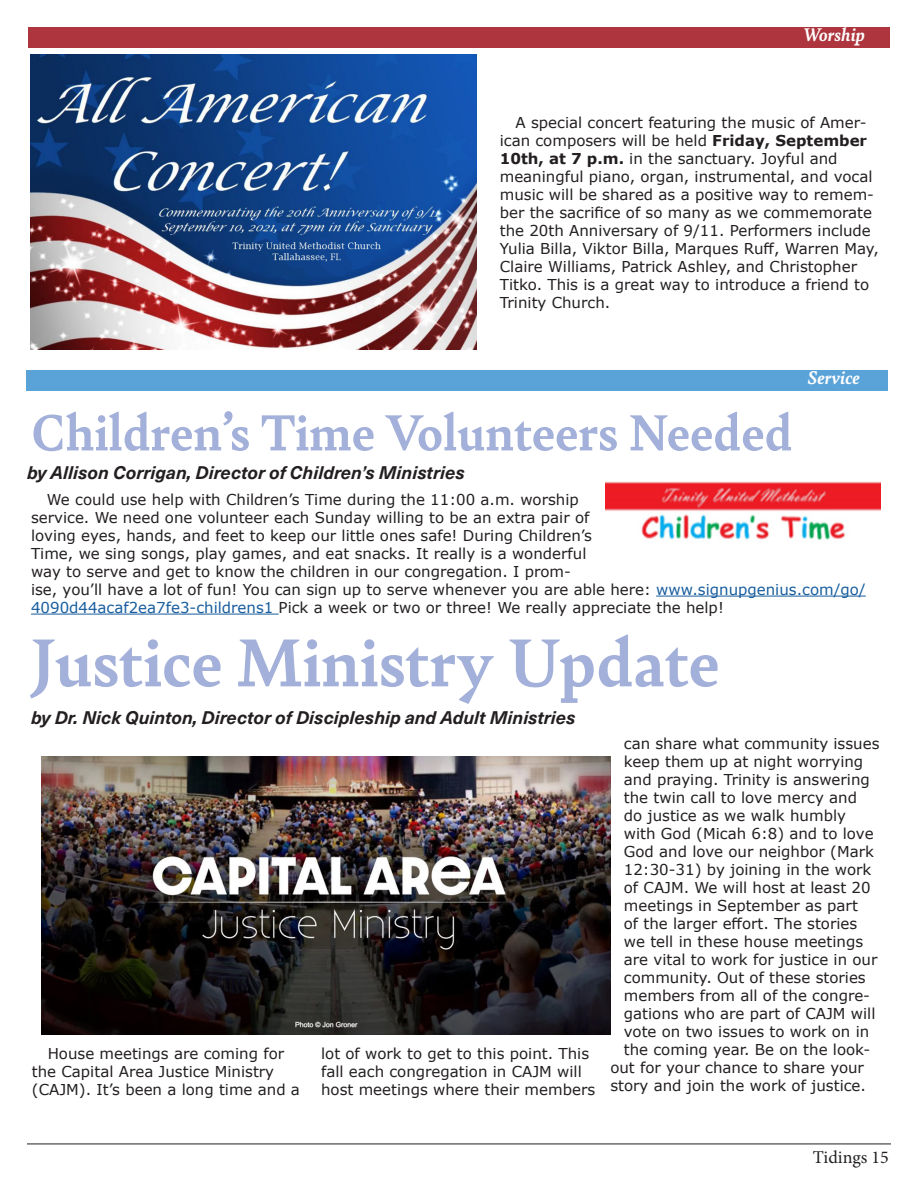
<style>
.page{position:relative;width:918px;height:1188px;background:#fff}
.page>*{position:absolute;margin:0;border:0;box-sizing:border-box;transform-origin:0 0}
.Article_Heading{font:700 72px "Bely";color:#a3b0d9}
.Article_Heading-2{font:700 54px "Bely";color:#a3b0d9}
.Section_Headings{font:italic 700 19.5px "Bely";color:#fff}
.Paragraph_Style_1{font:italic 700 18px "Neue Haas Unica W1 G";color:#231f20}
.t1{font:18px "Minion Pro";color:#231f20}
.t2{font:15px/18px "Verdana";color:#231f20}
.s1{font-weight:700}
.s2{color:#175d9e}
</style>
<div class="page">
<hr style="left:27px;top:1144px;width:864px;height:1px;background:#231f20">
<img style="left:30px;top:54px;width:447px;height:296px">
<img style="left:42px;top:756px;width:568px;height:278px">
<hr style="left:656px;top:596px;width:210px;height:1px;background:#175d9e">
<hr style="left:31px;top:614px;width:248px;height:1px;background:#175d9e">
<img style="left:605px;top:481px;width:275px;height:59px">
<div style="left:27px;top:370px;width:861px;height:21px;background:#59a3d9"></div>
<div style="left:28px;top:27px;width:862px;height:21px;background:#ae353d"></div>
<h3 class="Section_Headings" style="left:803px;top:21px;width:64px">Worship</h3>
<p class="t2" style="left:500px;top:113px;width:381px;text-indent:16px">A special concert featuring the music of Amer&shy;ican composers will be held <span class="s1">Friday, September 10th, at 7 p.m.</span> in the sanctuary. Joyful and meaningful piano, organ, instrumental, and vocal music will be shared as a positive way to remem&shy;ber the sacrifice of so many as we commemorate the 20th Anniversary of 9/11. Performers include Yulia Billa, Viktor Billa, Marques Ruff, Warren May, Claire Williams, Patrick Ashley, and Christopher Titko. This is a great way to introduce a friend to Trinity Church.</p>
<p class="Article_Heading-2" style="left:31px;top:394px;width:763px">Children’s Time Volunteers Needed</p>
<p class="Paragraph_Style_1" style="left:27px;top:459px;width:439px">by Allison Corrigan, Director of Children’s Ministries</p>
<p class="Section_Headings" style="left:808px;top:364px;width:54px">Service</p>
<p class="t2" style="left:31px;top:490px;width:836px;text-indent:16px">We could use help with Children’s Time during the 11:00 a.m. worship<br>service. We need one volunteer each Sunday willing to be an extra pair of<br>loving eyes, hands, and feet to keep our little ones safe! During Children’s<br>Time, we sing songs, play games, and eat snacks. It really is a wonderful<br>way to serve and get to know the children in our congregation. I prom-<br>ise, you’ll have a lot of fun! You can sign up to serve whenever you are able here: <span class="s2">www.signupgenius.com/go/ 4090d44acaf2ea7fe3-childrens1</span> Pick a week or two or three! We really appreciate the help!</p>
<p class="Article_Heading" style="left:30px;top:611px;width:691px">Justice Ministry Update</p>
<p class="Paragraph_Style_1" style="left:31px;top:704px;width:546px">by Dr. Nick Quinton, Director of Discipleship and Adult Ministries</p>
<p class="t2" style="left:32px;top:1045px;width:270px;text-indent:16px">House meetings are coming for the Capital Area Justice Ministry (CAJM). It’s been a long time and a</p>
<p class="t2" style="left:321px;top:1045px;width:276px">lot of work to get to this point. This fall each congregation in CAJM will host meetings where their members</p>
<p class="t2" style="left:624px;top:734px;width:257px">can share what community issues</p>
<p class="t2" style="left:624px;top:752px;width:241px">keep them up at night worrying</p>
<p class="t2" style="left:624px;top:770px;width:248px">and praying. Trinity is answering</p>
<p class="t2" style="left:624px;top:788px;width:235px">the twin call to love mercy and</p>
<p class="t2" style="left:624px;top:806px;width:224px">do justice as we walk humbly</p>
<p class="t2" style="left:624px;top:824px;width:251px">with God (Micah 6:8) and to love</p>
<p class="t2" style="left:624px;top:842px;width:252px">God and love our neighbor (Mark</p>
<p class="t2" style="left:624px;top:860px;width:249px">12:30-31) by joining in the work</p>
<p class="t2" style="left:624px;top:878px;width:248px">of CAJM. We will host at least 20</p>
<p class="t2" style="left:624px;top:896px;width:236px">meetings in September as part</p>
<p class="t2" style="left:624px;top:914px;width:235px">of the larger effort. The stories</p>
<p class="t2" style="left:624px;top:932px;width:241px">we tell in these house meetings</p>
<p class="t2" style="left:624px;top:950px;width:255px">are vital to work for justice in our</p>
<p class="t2" style="left:624px;top:968px;width:243px">community. Out of these stories</p>
<p class="t2" style="left:624px;top:986px;width:248px">members from all of the congre-</p>
<p class="t2" style="left:624px;top:1004px;width:253px">gations who are part of CAJM will</p>
<p class="t2" style="left:624px;top:1022px;width:247px">vote on two issues to work on in</p>
<p class="t2" style="left:624px;top:1040px;width:248px">the coming year. Be on the look-</p>
<p class="t2" style="left:610px;top:1058px;width:255px">out for your chance to share your</p>
<p class="t2" style="left:610px;top:1076px;width:257px">story and join the work of justice.</p>
<p class="t1" style="left:813px;top:1145px;width:78px">Tidings 15</p>
</div>
